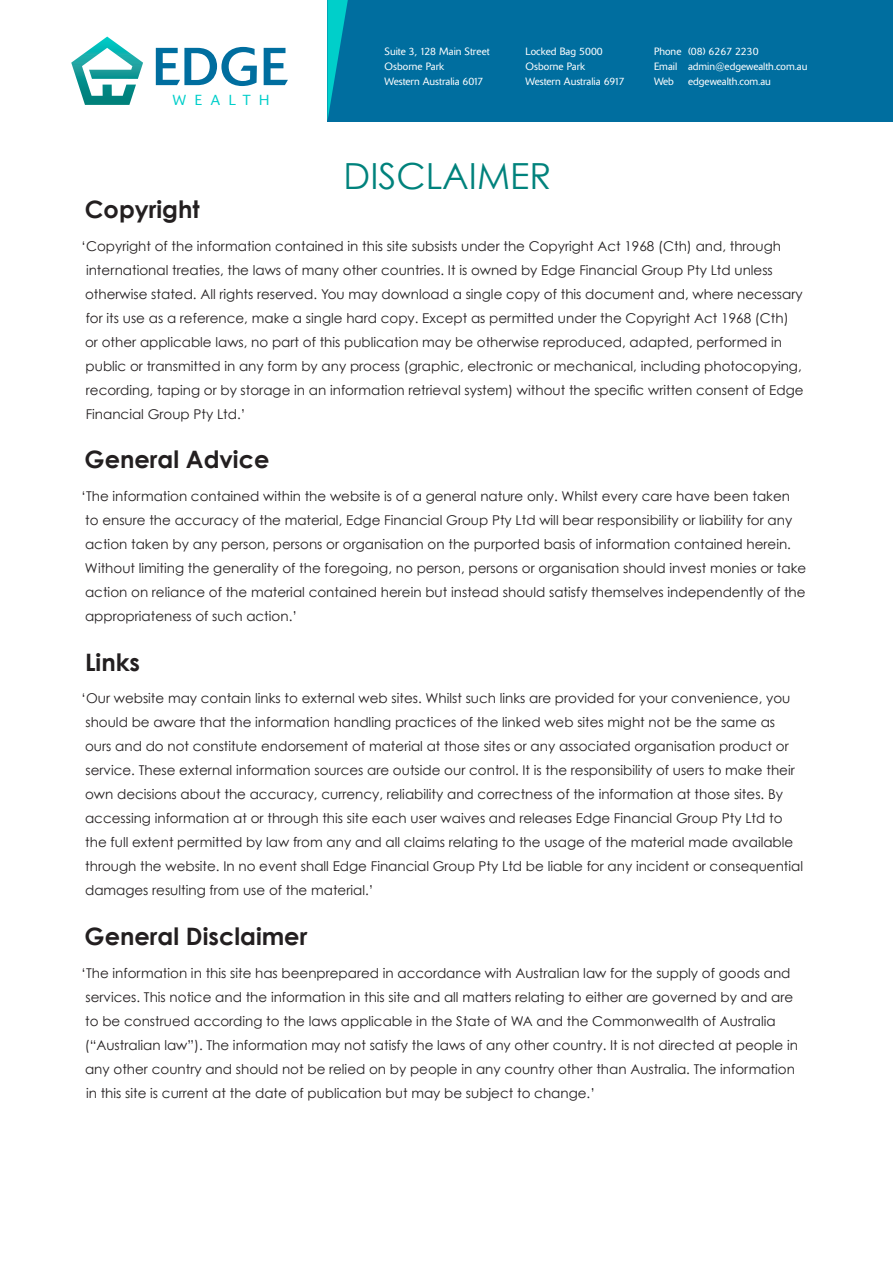
<style>
.page{position:relative;width:893px;height:1263px;background:#fff}
.page>*{position:absolute;margin:0;border:0;box-sizing:border-box;transform-origin:0 0}
.t1{font:52.8px "Delta";color:#006e9f}
.t2{font:36px "Century Gothic";color:#00827c}
.t3{font:700 24px "Century Gothic";color:#231f20}
.t4{font:300 14.4px "Delta";letter-spacing:.6em;color:#00ceca}
.t5{font:13.5px/24px "Century Gothic";color:#231f20}
.t6{font:300 10.5px/15px "Delta";color:#fff}
</style>
<div class="page">
<div style="left:327px;top:0;width:566px;height:121px;background:#006e9f"></div>
<svg style="left:327px;top:0;width:21px;height:121px"></svg>
<svg style="left:71px;top:37px;width:72px;height:68px"></svg>
<p class="t1" style="left:153px;top:36px;width:137px">EDGE</p>
<p class="t4" style="left:173px;top:91px;width:98px">WEALTH</p>
<p class="t6" style="left:385px;top:44px;width:107px">Suite 3, 128 Main Street<br>Osborne Park<br>Western Australia 6017</p>
<p class="t6" style="left:526px;top:44px;width:100px">Locked Bag 5000<br>Osborne Park<br>Western Australia 6917</p>
<p class="t6" style="left:654px;top:44px;width:155px">Phone (08) 6267 2230<br>Email admin@edgewealth.com.au</p>
<p class="t6" style="left:654px;top:74px;width:21px">Web</p>
<p class="t6" style="left:688px;top:74px;width:84px">edgewealth.com.au</p>
<p class="t2" style="left:344px;top:154px;width:209px">DISCLAIMER</p>
<p class="t3" style="left:85px;top:194px;width:116px">Copyright</p>
<p class="t5" style="left:81px;top:234px;width:724px">‘Copyright of the information contained in this site subsists under the Copyright Act 1968 (Cth) and, through international treaties, the laws of many other countries. It is owned by Edge Financial Group Pty Ltd unless otherwise stated. All rights reserved. You may download a single copy of this document and, where necessary for its use as a reference, make a single hard copy. Except as permitted under the Copyright Act 1968 (Cth)<br>or other applicable laws, no part of this publication may be otherwise reproduced, adapted, performed in public or transmitted in any form by any process (graphic, electronic or mechanical, including photocopying, recording, taping or by storage in an information retrieval system) without the specific written consent of Edge Financial Group Pty Ltd.’</p>
<p class="t3" style="left:85px;top:445px;width:186px">General Advice</p>
<p class="t5" style="left:81px;top:484px;width:726px">‘The information contained within the website is of a general nature only. Whilst every care have been taken to ensure the accuracy of the material, Edge Financial Group Pty Ltd will bear responsibility or liability for any action taken by any person, persons or organisation on the purported basis of information contained herein.<br>Without limiting the generality of the foregoing, no person, persons or organisation should invest monies or take action on reliance of the material contained herein but instead should satisfy themselves independently of the appropriateness of such action.’</p>
<p class="t3" style="left:85px;top:647px;width:57px">Links</p>
<p class="t5" style="left:81px;top:686px;width:723px">‘Our website may contain links to external web sites. Whilst such links are provided for your convenience, you should be aware that the information handling practices of the linked web sites might not be the same as<br>ours and do not constitute endorsement of material at those sites or any associated organisation product or service. These external information sources are outside our control. It is the responsibility of users to make their own decisions about the accuracy, currency, reliability and correctness of the information at those sites. By accessing information at or through this site each user waives and releases Edge Financial Group Pty Ltd to the full extent permitted by law from any and all claims relating to the usage of the material made available through the website. In no event shall Edge Financial Group Pty Ltd be liable for any incident or consequential damages resulting from use of the material.’</p>
<p class="t3" style="left:85px;top:921px;width:224px">General Disclaimer</p>
<p class="t5" style="left:81px;top:960px;width:718px">‘The information in this site has beenprepared in accordance with Australian law for the supply of goods and services. This notice and the information in this site and all matters relating to either are governed by and are to be construed according to the laws applicable in the State of WA and the Commonwealth of Australia (“Australian law”). The information may not satisfy the laws of any other country. It is not directed at people in any other country and should not be relied on by people in any country other than Australia. The information in this site is current at the date of publication but may be subject to change.’</p>
</div>
